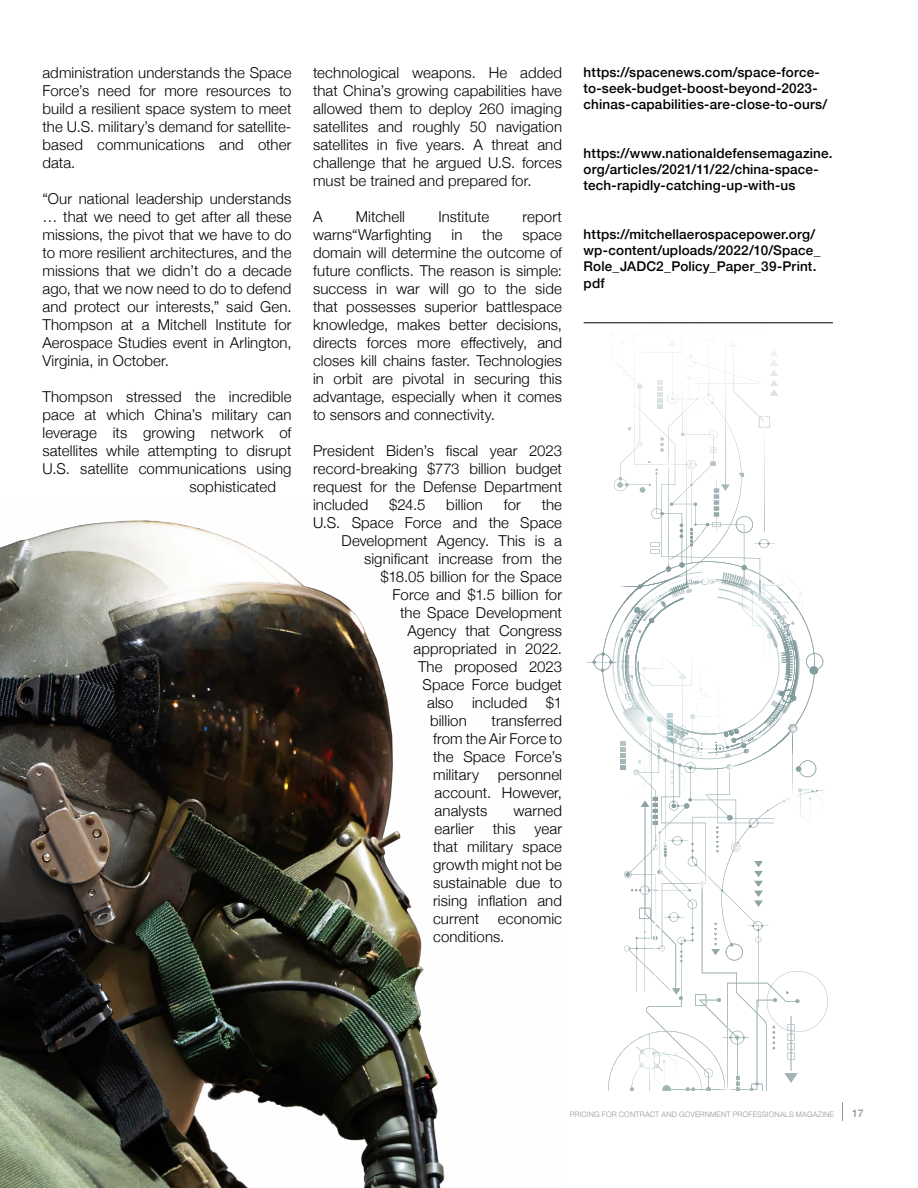
<style>
.page{position:relative;width:918px;height:1188px;background:#fff}
.page>*{position:absolute;margin:0;border:0;box-sizing:border-box;transform-origin:0 0}
.t1{font:300 15px/18px "Helvetica Neue";letter-spacing:.005em;color:#000;text-align:justify}
.t2{font:500 13.5px/16.2px "Helvetica Neue";letter-spacing:.01em;color:#000}
.t3{font:500 10.5px "Helvetica Neue";color:#969696}
.t4{font:300 7.5px "Helvetica Neue";letter-spacing:.02em;color:#969696}
</style>
<div class="page">
<svg style="left:842px;top:1102px;width:1px;height:18px"></svg>
<img style="left:0;top:520px;width:445px;height:668px">
<svg style="left:584px;top:323px;width:232px;height:767px"></svg>
<hr style="left:584px;top:322px;width:249px;height:1px;background:#000">
<p class="t1" style="left:43px;top:63px;width:251px">administration understands the Space Force’s need for more resources to build a resilient space system to meet the U.S. military’s demand for satellite&shy;based communications and other data.</p>
<p class="t1" style="left:43px;top:189px;width:251px">“Our national leadership understands … that we need to get after all these missions, the pivot that we have to do to more resilient architectures, and the missions that we didn’t do a decade ago, that we now need to do to defend and protect our interests,” said Gen.<br>Thompson at a Mitchell Institute for Aerospace Studies event in Arlington, Virginia, in October.</p>
<p class="t1" style="left:43px;top:387px;width:250px">Thompson stressed the incredible</p>
<p class="t1" style="left:43px;top:405px;width:250px">pace at which China’s military can</p>
<p class="t1" style="left:43px;top:423px;width:250px">leverage its growing network of</p>
<p class="t1" style="left:43px;top:441px;width:250px">satellites while attempting to disrupt</p>
<p class="t1" style="left:43px;top:459px;width:251px">U.S. satellite communications using</p>
<p class="t1" style="left:190px;top:477px;width:88px">sophisticated</p>
<p class="t1" style="left:313px;top:63px;width:251px">technological weapons. He added that China’s growing capabilities have allowed them to deploy 260 imaging satellites and roughly 50 navigation satellites in five years. A threat and challenge that he argued U.S. forces must be trained and prepared for.</p>
<p class="t1" style="left:313px;top:207px;width:11px">A</p>
<p class="t1" style="left:356px;top:207px;width:51px">Mitchell</p>
<p class="t1" style="left:438px;top:207px;width:52px">Institute</p>
<p class="t1" style="left:523px;top:207px;width:41px">report</p>
<p class="t1" style="left:313px;top:225px;width:120px">warns“Warfighting</p>
<p class="t1" style="left:451px;top:225px;width:12px">in</p>
<p class="t1" style="left:482px;top:225px;width:22px">the</p>
<p class="t1" style="left:313px;top:225px;width:251px;text-indent:209px">space domain will determine the outcome of future conflicts. The reason is simple: success in war will go to the side that possesses superior battlespace knowledge, makes better decisions, directs forces more effectively, and closes kill chains faster. Technologies in orbit are pivotal in securing this advantage, especially when it comes to sensors and connectivity.</p>
<p class="t1" style="left:313px;top:441px;width:251px">President Biden’s fiscal year 2023 record-breaking $773 billion budget request for the Defense Department included</p>
<p class="t1" style="left:389px;top:495px;width:38px">$24.5</p>
<p class="t1" style="left:446px;top:495px;width:38px">billion</p>
<p class="t1" style="left:504px;top:495px;width:18px">for</p>
<p class="t1" style="left:542px;top:495px;width:22px">the</p>
<p class="t1" style="left:313px;top:513px;width:250px">U.S. Space Force and the Space</p>
<p class="t1" style="left:342px;top:531px;width:222px">Development Agency. This is a</p>
<p class="t1" style="left:364px;top:549px;width:199px">significant increase from the</p>
<p class="t1" style="left:381px;top:567px;width:183px">$18.05 billion for the Space</p>
<p class="t1" style="left:393px;top:585px;width:171px">Force and $1.5 billion for</p>
<p class="t1" style="left:400px;top:603px;width:164px">the Space Development</p>
<p class="t1" style="left:408px;top:621px;width:156px">Agency that Congress</p>
<p class="t1" style="left:414px;top:639px;width:150px">appropriated in 2022.</p>
<p class="t1" style="left:418px;top:657px;width:145px">The proposed 2023</p>
<p class="t1" style="left:423px;top:675px;width:141px">Space Force budget</p>
<p class="t1" style="left:427px;top:693px;width:137px">also included $1</p>
<p class="t1" style="left:430px;top:711px;width:38px">billion</p>
<p class="t1" style="left:433px;top:711px;width:131px;text-indent:59px">transferred from the Air Force to the Space Force’s military personnel account. However, analysts</p>
<p class="t1" style="left:513px;top:801px;width:50px">warned</p>
<p class="t1" style="left:435px;top:819px;width:41px">earlier</p>
<p class="t1" style="left:493px;top:819px;width:24px">this</p>
<p class="t1" style="left:433px;top:819px;width:131px;text-indent:102px">year that military space growth might not be sustainable due to rising inflation and current economic conditions.</p>
<p class="t2" style="left:584px;top:63px;width:245px">https://spacenews.com/space-force&shy;to-seek-budget-boost-beyond-2023- chinas-capabilities-are-close-to-ours/</p>
<p class="t2" style="left:584px;top:144px;width:250px">https://www.nationaldefensemagazine. org/articles/2021/11/22/china-space&shy;tech-rapidly-catching-up-with-us</p>
<p class="t2" style="left:584px;top:225px;width:238px">https://mitchellaerospacepower.org/ wp-content/uploads/2022/10/Space_<br>Role_JADC2_Policy_Paper_39-Print. pdf</p>
<p class="t4" style="left:570px;top:1108px;width:266px">PRICING FOR CONTRACT AND GOVERNMENT PROFESSIONALS MAGAZINE</p>
<p class="t3" style="left:852px;top:1104px;width:13px">17</p>
</div>
